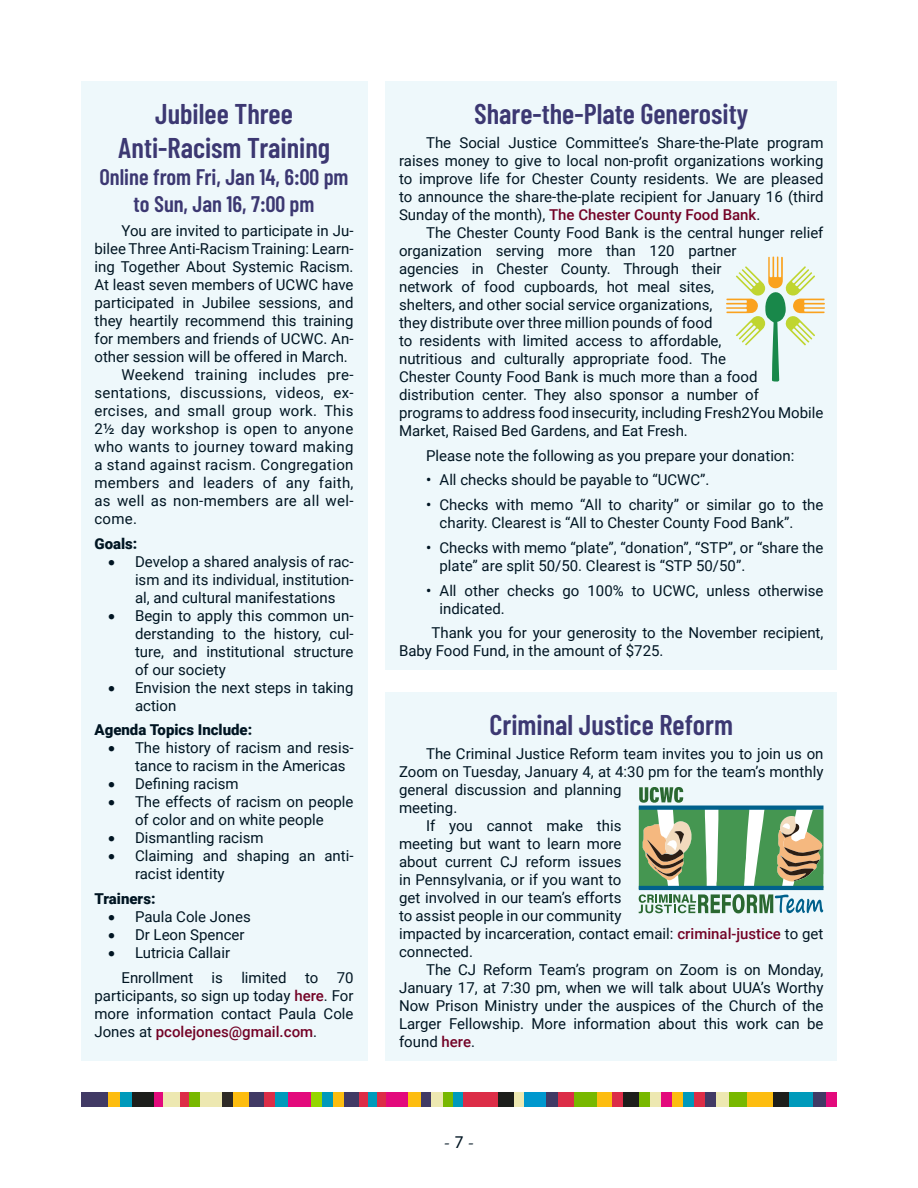
<style>
.page{position:relative;width:918px;height:1188px;background:#fff}
.page>*{position:absolute;margin:0;border:0;box-sizing:border-box;transform-origin:0 0}
.Headline{font:600 28.5px/34.2px "Barlow Condensed";color:#3c3872;text-align:center}
.Headline-2{font:600 22.5px/27px "Barlow Condensed";color:#3c3872;text-align:center}
.t1{font:18px "Minion Pro";color:#001522}
.Fellowtarian{font:15px/18px "Roboto";color:#001522}
.Fellowtarian-2{font:900 15px "Roboto";color:#001522}
.s1{font-weight:500;color:#730226}
.s2{font-weight:500}
.s3{font-family:"Myriad Pro"}
</style>
<div class="page">
<div style="left:826px;top:1093px;width:11px;height:14px;background:#e30a7c"></div>
<div style="left:694px;top:1093px;width:11px;height:14px;background:#dc2d47"></div>
<div style="left:683px;top:1093px;width:11px;height:14px;background:#009abb"></div>
<div style="left:672px;top:1093px;width:11px;height:14px;background:#fdbd10"></div>
<div style="left:661px;top:1093px;width:11px;height:14px;background:#e30a7c"></div>
<div style="left:333px;top:1093px;width:11px;height:14px;background:#fdbd10"></div>
<div style="left:322px;top:1093px;width:11px;height:14px;background:#009abb"></div>
<div style="left:311px;top:1093px;width:11px;height:14px;background:#95d600"></div>
<div style="left:189px;top:1093px;width:11px;height:14px;background:#78b800"></div>
<div style="left:650px;top:1093px;width:11px;height:14px;background:#ede8b1"></div>
<div style="left:453px;top:1093px;width:11px;height:14px;background:#009abb"></div>
<div style="left:443px;top:1093px;width:10px;height:14px;background:#78b800"></div>
<div style="left:431px;top:1093px;width:12px;height:14px;background:#ede8b1"></div>
<div style="left:421px;top:1093px;width:10px;height:14px;background:#413a65"></div>
<div style="left:408px;top:1093px;width:13px;height:14px;background:#fdbd10"></div>
<div style="left:275px;top:1093px;width:13px;height:14px;background:#009abb"></div>
<div style="left:639px;top:1093px;width:11px;height:14px;background:#78b800"></div>
<div style="left:813px;top:1093px;width:13px;height:14px;background:#413a65"></div>
<div style="left:705px;top:1093px;width:11px;height:14px;background:#413a65"></div>
<div style="left:514px;top:1093px;width:11px;height:14px;background:#ede8b1"></div>
<div style="left:612px;top:1093px;width:11px;height:14px;background:#dc2d47"></div>
<div style="left:788px;top:1093px;width:25px;height:14px;background:#009abb"></div>
<div style="left:747px;top:1093px;width:26px;height:14px;background:#fdbd10"></div>
<div style="left:773px;top:1093px;width:15px;height:14px;background:#1d1e1b"></div>
<div style="left:623px;top:1093px;width:16px;height:14px;background:#1d1e1b"></div>
<div style="left:729px;top:1093px;width:18px;height:14px;background:#78b800"></div>
<div style="left:597px;top:1093px;width:15px;height:14px;background:#fdbd10"></div>
<div style="left:344px;top:1093px;width:15px;height:14px;background:#413a65"></div>
<div style="left:498px;top:1093px;width:16px;height:14px;background:#1d1e1b"></div>
<div style="left:464px;top:1093px;width:34px;height:14px;background:#dc2d47"></div>
<div style="left:288px;top:1093px;width:23px;height:14px;background:#e30a7c"></div>
<div style="left:132px;top:1093px;width:23px;height:14px;background:#1d1e1b"></div>
<div style="left:574px;top:1093px;width:23px;height:14px;background:#78b800"></div>
<div style="left:716px;top:1093px;width:13px;height:14px;background:#ede8b1"></div>
<div style="left:546px;top:1093px;width:12px;height:14px;background:#413a65"></div>
<div style="left:525px;top:1093px;width:21px;height:14px;background:#0098ce"></div>
<div style="left:558px;top:1093px;width:16px;height:14px;background:#dc2d47"></div>
<div style="left:221px;top:1093px;width:12px;height:14px;background:#2e2a25"></div>
<div style="left:200px;top:1093px;width:21px;height:14px;background:#ede8b1"></div>
<div style="left:120px;top:1093px;width:12px;height:14px;background:#009abb"></div>
<div style="left:107px;top:1093px;width:13px;height:14px;background:#fdbd10"></div>
<div style="left:233px;top:1093px;width:16px;height:14px;background:#fdbd10"></div>
<div style="left:386px;top:1093px;width:22px;height:14px;background:#e30a7c"></div>
<div style="left:81px;top:1093px;width:26px;height:14px;background:#413a65"></div>
<div style="left:368px;top:1093px;width:9px;height:14px;background:#009abb"></div>
<div style="left:377px;top:1093px;width:9px;height:14px;background:#dc2d47"></div>
<div style="left:359px;top:1093px;width:9px;height:14px;background:#dc2d47"></div>
<div style="left:163px;top:1093px;width:17px;height:14px;background:#ede8b1"></div>
<div style="left:180px;top:1093px;width:9px;height:14px;background:#dc2d47"></div>
<div style="left:155px;top:1093px;width:8px;height:14px;background:#e30a7c"></div>
<div style="left:264px;top:1093px;width:11px;height:14px;background:#dc2d47"></div>
<div style="left:249px;top:1093px;width:15px;height:14px;background:#413a65"></div>
<div style="left:386px;top:81px;width:451px;height:589px;background:#eef8fb"></div>
<svg style="left:726px;top:256px;width:99px;height:126px"></svg>
<div style="left:81px;top:81px;width:286px;height:979px;background:#eef8fb"></div>
<div style="left:386px;top:692px;width:451px;height:368px;background:#eef8fb"></div>
<svg style="left:639px;top:787px;width:184px;height:127px"></svg>
<p class="Headline" style="left:118px;top:96px;width:214px">Jubilee Three<br>Anti-Racism Training</p>
<p class="Headline-2" style="left:99px;top:163px;width:251px">Online from Fri, Jan 14, 6:00 pm to Sun, Jan 16, 7:00 pm</p>
<p class="Fellowtarian" style="left:94px;top:221px;width:261px;text-align:justify;text-indent:27px">You are invited to participate in Ju&shy;bilee Three Anti-Racism Training: Learn&shy;ing Together About Systemic Racism.<br>At least seven members of UCWC have participated in Jubilee sessions, and they heartily recommend this training for members and friends of UCWC. An&shy;other session will be offered in March.</p>
<p class="Fellowtarian" style="left:94px;top:365px;width:261px;text-align:justify;text-indent:27px">Weekend training includes pre&shy;sentations, discussions, videos, ex&shy;ercises, and small group work. This 2½ day workshop is open to anyone who wants to journey toward making a stand against racism. Congregation members and leaders of any faith, as well as non-members are all wel&shy;come.</p>
<p class="Fellowtarian-2" style="left:94px;top:533px;width:44px">Goals:</p>
<p class="Fellowtarian" style="left:135px;top:552px;width:220px;text-align:justify;text-indent:-27px">• Develop a shared analysis of rac&shy;ism and its individual, institution&shy;al, and cultural manifestations</p>
<p class="Fellowtarian" style="left:135px;top:606px;width:220px;text-align:justify;text-indent:-27px">• Begin to apply this common un&shy;derstanding to the history, cul&shy;ture, and institutional structure of our society</p>
<p class="Fellowtarian" style="left:135px;top:678px;width:220px;text-indent:-27px">• Envision the next steps in taking action</p>
<p class="Fellowtarian-2" style="left:94px;top:720px;width:159px">Agenda Topics Include:</p>
<p class="Fellowtarian" style="left:135px;top:739px;width:220px;text-indent:-27px">• The history of racism and resis&shy;tance to racism in the Americas</p>
<p class="Fellowtarian" style="left:108px;top:775px;width:132px">• Defining racism</p>
<p class="Fellowtarian" style="left:108px;top:793px;width:247px;text-align:center">• The effects of racism on people of color and on white people</p>
<p class="Fellowtarian" style="left:108px;top:829px;width:157px">• Dismantling racism</p>
<p class="Fellowtarian" style="left:135px;top:847px;width:220px;text-indent:-27px">• Claiming and shaping an anti&shy;racist identity</p>
<p class="Fellowtarian-2" style="left:94px;top:888px;width:63px">Trainers:</p>
<p class="Fellowtarian" style="left:108px;top:907px;width:144px">• Paula Cole Jones</p>
<p class="Fellowtarian" style="left:108px;top:925px;width:138px">• Dr Leon Spencer</p>
<p class="Fellowtarian" style="left:108px;top:943px;width:124px">• Lutricia Callair</p>
<p class="Fellowtarian" style="left:94px;top:968px;width:261px;text-align:justify;text-indent:27px">Enrollment is limited to 70 participants, so sign up today <span class="s1">here</span>. For more information contact Paula Cole Jones at <span class="s1">pcolejones@gmail.com</span>.</p>
<p class="Headline" style="left:474px;top:96px;width:276px">Share-the-Plate Generosity</p>
<p class="Fellowtarian" style="left:399px;top:133px;width:426px;text-align:justify;text-indent:27px">The Social Justice Committee’s Share-the-Plate program raises money to give to local non-profit organizations working to improve life for Chester County residents. We are pleased to announce the share-the-plate recipient for January 16 (third Sunday of the month), <span class="s1">The Chester County Food Bank</span>.</p>
<p class="Fellowtarian" style="left:399px;top:223px;width:426px;text-indent:27px">The Chester County Food Bank is the central hunger relief organization serving more than 120 partner<br>agencies in Chester County. Through their<br>network of food cupboards, hot meal sites,<br>shelters, and other social service organizations,<br>they distribute over three million pounds of food<br>to residents with limited access to affordable,<br>nutritious and culturally appropriate food. The<br>Chester County Food Bank is much more than a food distribution center. They also sponsor a number of programs to address food insecurity, including Fresh2You Mobile Market, Raised Bed Gardens, and Eat Fresh.</p>
<p class="Fellowtarian" style="left:426px;top:446px;width:370px">Please note the following as you prepare your donation:</p>
<p class="Fellowtarian" style="left:426px;top:470px;width:285px"><span class="s2">•</span> All checks should be payable to “UCWC”.</p>
<p class="Fellowtarian" style="left:440px;top:495px;width:385px;text-indent:-14px"><span class="s2">•</span> Checks with memo “All to charity” or similar go to the charity. Clearest is “All to Chester County Food Bank”.</p>
<p class="Fellowtarian" style="left:440px;top:538px;width:385px;text-indent:-14px"><span class="s2">•</span> Checks with memo “plate”, “donation”, “STP”, or “share the plate” are split 50/50. Clearest is “STP 50/50”.</p>
<p class="Fellowtarian" style="left:440px;top:581px;width:385px;text-indent:-14px"><span class="s2">•</span> All other checks go 100% to UCWC, unless otherwise indicated.</p>
<p class="Fellowtarian" style="left:399px;top:623px;width:426px;text-indent:32px">Thank you for your generosity to the November recipient,<br>Baby Food Fund, in the amount of $725.</p>
<p class="Headline" style="left:489px;top:707px;width:245px">Criminal Justice Reform</p>
<p class="Fellowtarian" style="left:399px;top:744px;width:426px;text-indent:27px">The Criminal Justice Reform team invites you to join us on Zoom on Tuesday, January 4, at 4:30 pm for the team’s monthly general discussion and planning<br>meeting.</p>
<p class="Fellowtarian" style="left:399px;top:816px;width:426px;text-indent:27px">If you cannot make this<br>meeting but want to learn more<br>about current CJ reform issues<br>in Pennsylvania, or if you want to<br>get involved in our team’s efforts<br>to assist people in our community<br>impacted by incarceration, contact email: <span class="s1">criminal-justice</span> to get connected.</p>
<p class="Fellowtarian" style="left:399px;top:960px;width:426px;text-align:justify;text-indent:27px">The CJ Reform Team’s program on Zoom is on Monday, January 17, at 7:30 pm, when we will talk about UUA’s Worthy Now Prison Ministry under the auspices of the Church of the Larger Fellowship. More information about this work can be found <span class="s1">here</span>.</p>
<p class="t1" style="left:444px;top:1130px;width:32px">- <span class="s3">7</span> -</p>
</div>
